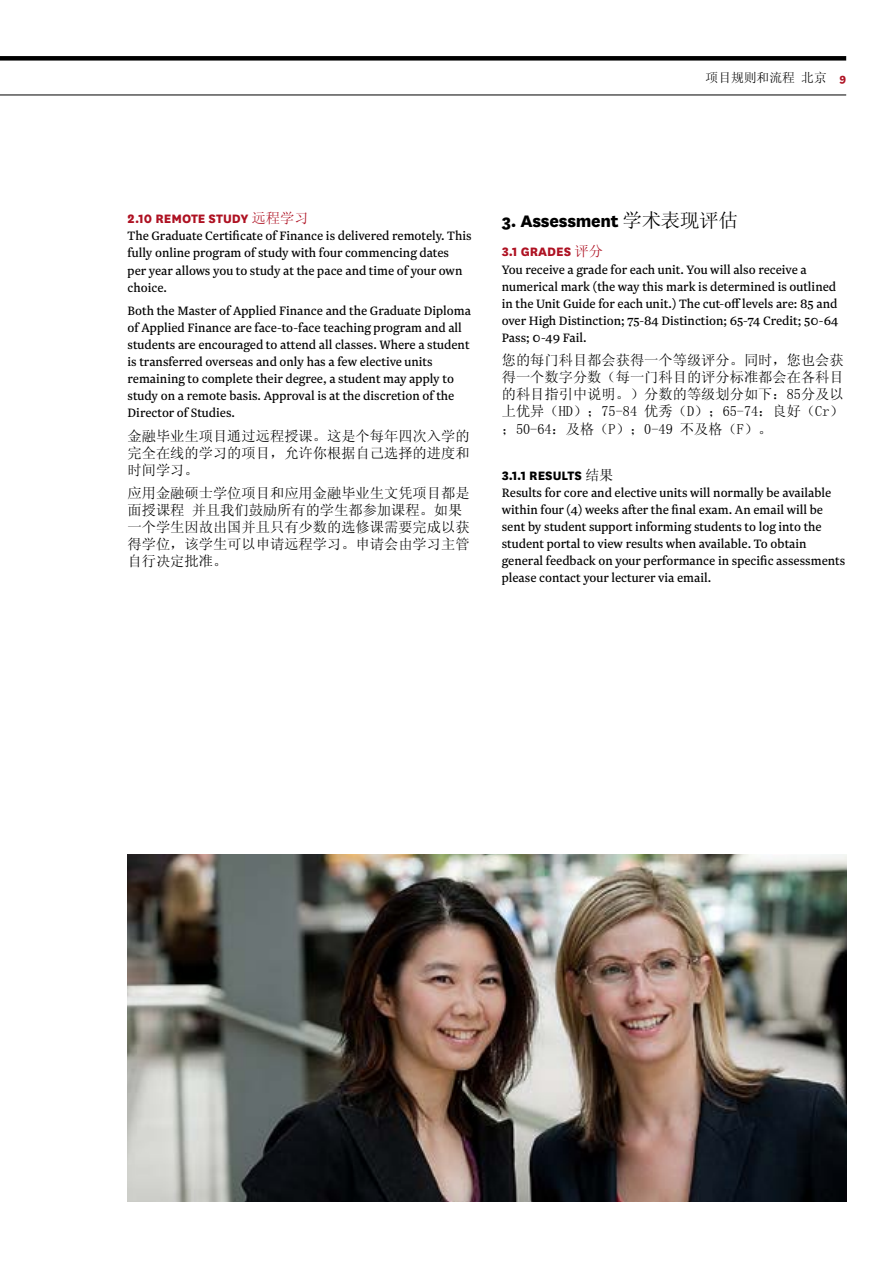
<style>
.page{position:relative;width:893px;height:1263px;background:#fff}
.page>*{position:absolute;margin:0;border:0;box-sizing:border-box;transform-origin:0 0}
.t1{font:800 19.5px "National";letter-spacing:-.015em;color:#000}
.t2{font:14.25px/17.1px "Newzald";color:#000}
.t3{font:14.25px/17.1px "Sim Sun";color:#000;text-align:justify}
.t4{font:800 14.25px "National";color:#ae1122}
.t5{font:800 14.25px "National";color:#000}
.t6{font:12.75px "Sim Sun";color:#000}
.s1{font-family:"National";font-weight:800;color:#ae1122}
.s2{font-family:"Sim Sun";font-weight:400}
</style>
<div class="page">
<div style="left:0;top:56px;width:846px;height:5px;background:#000"></div>
<hr style="left:0;top:95px;width:846px;height:1px;background:#000">
<img style="left:128px;top:855px;width:718px;height:346px">
<p class="t6" style="left:706px;top:71px;width:142px">项目规则和流程 北京 <span class="s1">9</span></p>
<p class="t4" style="left:128px;top:209px;width:183px">2.10 REMOTE STUDY <span class="s2">远程学习</span></p>
<p class="t2" style="left:128px;top:227px;width:346px">The Graduate Certificate of Finance is delivered remotely. This fully online program of study with four commencing dates<br>per year allows you to study at the pace and time of your own choice.</p>
<p class="t2" style="left:128px;top:302px;width:345px">Both the Master of Applied Finance and the Graduate Diploma of Applied Finance are face-to-face teaching program and all students are encouraged to attend all classes. Where a student is transferred overseas and only has a few elective units remaining to complete their degree, a student may apply to study on a remote basis. Approval is at the discretion of the Director of Studies.</p>
<p class="t3" style="left:128px;top:427px;width:343px">金融毕业生项目通过远程授课。这是个每年四次入学的完全在线的学习的项目，允许你根据自己选择的进度和时间学习。</p>
<p class="t3" style="left:128px;top:484px;width:343px;text-align:left">应用金融硕士学位项目和应用金融毕业生文凭项目都是面授课程 并且我们鼓励所有的学生都参加课程。如果一个学生因故出国并且只有少数的选修课需要完成以获得学位，该学生可以申请远程学习。申请会由学习主管自行决定批准。</p>
<h1 class="t1" style="left:502px;top:207px;width:238px">3. Assessment <span class="s2">学术表现评估</span></h1>
<p class="t4" style="left:502px;top:242px;width:103px">3.1 GRADES <span class="s2">评分</span></p>
<p class="t2" style="left:502px;top:260px;width:338px">You receive a grade for each unit. You will also receive a numerical mark (the way this mark is determined is outlined in the Unit Guide for each unit.) The cut-off levels are: 85 and over High Distinction; 75-84 Distinction; 65-74 Credit; 50-64<br>Pass; 0-49 Fail.</p>
<p class="t3" style="left:502px;top:351px;width:343px">您的每门科目都会获得一个等级评分。同时，您也会获得一个数字分数（每一门科目的评分标准都会在各科目的科目指引中说明。）分数的等级划分如下：85分及以上优异（HD）；75-84 优秀（D）；65-74：良好（Cr）；50-64：及格（P）；0-49 不及格（F）。</p>
<p class="t5" style="left:502px;top:465px;width:113px">3.1.1 RESULTS <span class="s2">结果</span></p>
<p class="t2" style="left:502px;top:484px;width:345px">Results for core and elective units will normally be available within four (4) weeks after the final exam. An email will be sent by student support informing students to log into the student portal to view results when available. To obtain general feedback on your performance in specific assessments please contact your lecturer via email.</p>
</div>
